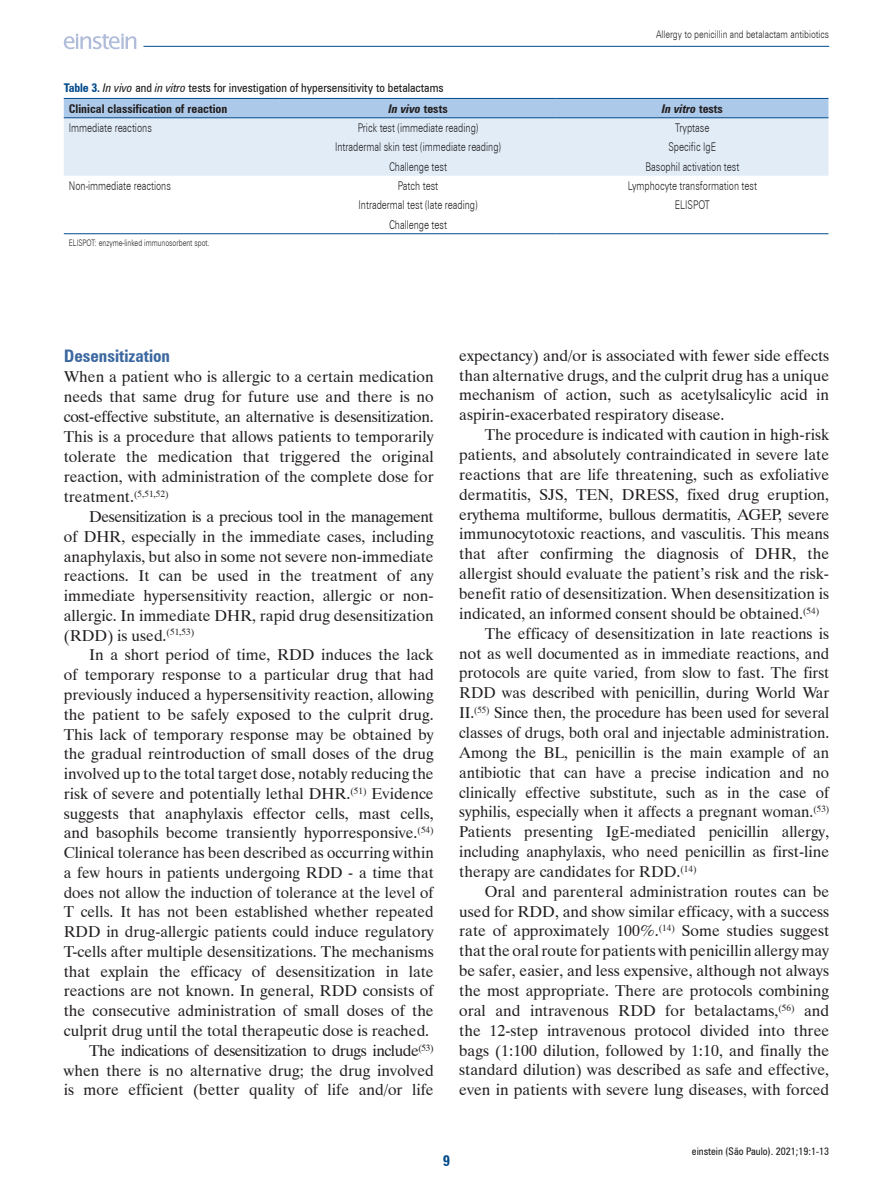
<style>
.page{position:relative;width:893px;height:1191px;background:#fff}
.page>*{position:absolute;margin:0;border:0;box-sizing:border-box;transform-origin:0 0}
.t1{font:700 condensed 17.25px "Zurich BT";color:#3b67a0}
.t2{font:15.75px/19.8px "Dutch 801 BT";color:#231f20;text-align:justify}
.t3{font:15.75px "Dutch 801 BT";letter-spacing:-.02em;color:#231f20}
.t4{font:700 condensed 15px "Zurich BT";color:#004a8b}
.t5{font:300 12px "Zurich BT";color:#231f20;scale:.75 1}
.t6{font:condensed 12px/20.5px "Zurich BT";color:#231f20}
.t7{font:italic 700 condensed 12px "Zurich BT";color:#231f20}
.t8{font:300 10.5px "Zurich BT";color:#231f20;scale:.8 1}
.t9{font:condensed 10.5px "Zurich BT";color:#231f20}
.t10{font:300 9px "Zurich BT";color:#231f20;scale:.75 1}
.s1{font-weight:700;color:#004a8b}
.s2{font-style:italic}
.s3{font-weight:700}
.s4{font-style:normal}
</style>
<div class="page">
<svg style="left:64px;top:34px;width:72px;height:15px"></svg>
<hr style="left:143px;top:46px;width:686px;height:1px;background:#004a8b">
<div style="left:64px;top:99px;width:764px;height:18px;background:#acc9e9"></div>
<div style="left:64px;top:118px;width:764px;height:58px;background:#e1ecf7"></div>
<hr style="left:64px;top:233px;width:216px;height:1px;background:#004a8b">
<hr style="left:280px;top:233px;width:276px;height:1px;background:#004a8b">
<hr style="left:556px;top:233px;width:272px;height:1px;background:#004a8b">
<hr style="left:64px;top:98px;width:216px;height:1px;background:#004a8b">
<hr style="left:280px;top:98px;width:276px;height:1px;background:#004a8b">
<hr style="left:556px;top:98px;width:272px;height:1px;background:#004a8b">
<hr style="left:64px;top:117px;width:216px;height:1px;background:#004a8b">
<hr style="left:280px;top:117px;width:276px;height:1px;background:#004a8b">
<hr style="left:556px;top:117px;width:272px;height:1px;background:#004a8b">
<p class="t8" style="left:656px;top:28px;width:218px">Allergy to penicillin and betalactam antibiotics</p>
<p class="t6" style="left:69px;top:77px;width:376px;text-indent:-5px"><span class="s1">Table 3.</span> <span class="s2">In vivo</span> and <span class="s2">in vitro</span> tests for investigation of hypersensitivity to betalactams<br><span class="s3">Clinical classification of reaction</span></p>
<p class="t7" style="left:388px;top:101px;width:61px">In vivo <span class="s4">tests</span></p>
<p class="t7" style="left:662px;top:101px;width:63px">In vitro <span class="s4">tests</span></p>
<p class="t5" style="left:69px;top:120px;width:112px">Immediate reactions</p>
<p class="t5" style="left:358px;top:120px;width:162px">Prick test (immediate reading)</p>
<p class="t5" style="left:675px;top:120px;width:47px">Tryptase</p>
<p class="t5" style="left:335px;top:140px;width:223px">Intradermal skin test (immediate reading)</p>
<p class="t5" style="left:668px;top:140px;width:65px">Specific IgE</p>
<p class="t5" style="left:389px;top:159px;width:79px">Challenge test</p>
<p class="t5" style="left:645px;top:159px;width:127px">Basophil activation test</p>
<p class="t5" style="left:69px;top:178px;width:138px">Non-immediate reactions</p>
<p class="t5" style="left:398px;top:178px;width:55px">Patch test</p>
<p class="t5" style="left:628px;top:178px;width:174px">Lymphocyte transformation test</p>
<p class="t5" style="left:359px;top:198px;width:160px">Intradermal test (late reading)</p>
<p class="t5" style="left:675px;top:198px;width:48px">ELISPOT</p>
<p class="t5" style="left:389px;top:217px;width:79px">Challenge test</p>
<p class="t10" style="left:69px;top:237px;width:189px">ELISPOT: enzyme-linked immunosorbent spot.</p>
<p class="t1" style="left:64px;top:345px;width:108px">Desensitization</p>
<p class="t2" style="left:64px;top:366px;width:371px">When a patient who is allergic to a certain medication needs that same drug for future use and there is no cost-effective substitute, an alternative is desensitization.<br>This is a procedure that allows patients to temporarily tolerate the medication that triggered the original reaction, with administration of the complete dose for treatment.<sup>(5,51,52)</sup></p>
<p class="t2" style="left:64px;top:506px;width:371px;text-indent:26px">Desensitization is a precious tool in the management of DHR, especially in the immediate cases, including anaphylaxis, but also in some not severe non-immediate reactions. It can be used in the treatment of any immediate hypersensitivity reaction, allergic or non&shy;allergic. In immediate DHR, rapid drug desensitization (RDD) is used.<sup>(51,53)</sup></p>
<p class="t2" style="left:64px;top:645px;width:371px;text-align:right">In a short period of time, RDD induces the lack<br>of temporary response to a particular drug that had previously induced a hypersensitivity reaction, allowing the patient to be safely exposed to the culprit drug.<br>This lack of temporary response may be obtained by the gradual reintroduction of small doses of the drug involved up to the total target dose, notably reducing the risk of severe and potentially lethal DHR.<sup>(51)</sup> Evidence suggests that anaphylaxis effector cells, mast cells, and basophils become transiently hyporresponsive.<sup>(54)<br></sup>Clinical tolerance has been described as occurring within a few hours in patients undergoing RDD - a time that does not allow the induction of tolerance at the level of T cells. It has not been established whether repeated RDD in drug-allergic patients could induce regulatory T-cells after multiple desensitizations. The mechanisms that explain the efficacy of desensitization in late reactions are not known. In general, RDD consists of the consecutive administration of small doses of the culprit drug until the total therapeutic dose is reached.<br>The indications of desensitization to drugs include<sup>(53) </sup>when there is no alternative drug; the drug involved is more efficient (better quality of life and/or life</p>
<p class="t2" style="left:459px;top:345px;width:371px">expectancy) and/or is associated with fewer side effects than alternative drugs, and the culprit drug has a unique mechanism of action, such as acetylsalicylic acid in aspirin-exacerbated respiratory disease.</p>
<p class="t2" style="left:485px;top:425px;width:346px">The procedure is indicated with caution in high-risk</p>
<p class="t2" style="left:459px;top:444px;width:371px">patients, and absolutely contraindicated in severe late</p>
<p class="t2" style="left:459px;top:464px;width:371px">reactions that are life threatening, such as exfoliative</p>
<p class="t2" style="left:459px;top:484px;width:371px">dermatitis, SJS, TEN, DRESS, fixed drug eruption,</p>
<p class="t3" style="left:459px;top:504px;width:371px">erythema multiforme, bullous dermatitis, AGEP, severe</p>
<p class="t2" style="left:459px;top:524px;width:371px">immunocytotoxic reactions, and vasculitis. This means</p>
<p class="t2" style="left:459px;top:544px;width:371px">that after confirming the diagnosis of DHR, the</p>
<p class="t2" style="left:459px;top:563px;width:371px">allergist should evaluate the patient’s risk and the risk-</p>
<p class="t2" style="left:459px;top:583px;width:371px">benefit ratio of desensitization. When desensitization is</p>
<p class="t2" style="left:459px;top:603px;width:362px">indicated, an informed consent should be obtained.<sup>(54)</sup></p>
<p class="t2" style="left:485px;top:623px;width:346px">The efficacy of desensitization in late reactions is</p>
<p class="t2" style="left:459px;top:643px;width:371px">not as well documented as in immediate reactions, and</p>
<p class="t2" style="left:459px;top:663px;width:371px">protocols are quite varied, from slow to fast. The first</p>
<p class="t2" style="left:459px;top:683px;width:371px">RDD was described with penicillin, during World War</p>
<p class="t2" style="left:459px;top:702px;width:371px">II.<sup>(55)</sup> Since then, the procedure has been used for several</p>
<p class="t2" style="left:459px;top:722px;width:371px">classes of drugs, both oral and injectable administration.</p>
<p class="t2" style="left:459px;top:742px;width:371px">Among the BL, penicillin is the main example of an</p>
<p class="t2" style="left:459px;top:762px;width:371px">antibiotic that can have a precise indication and no</p>
<p class="t2" style="left:459px;top:782px;width:371px">clinically effective substitute, such as in the case of</p>
<p class="t2" style="left:459px;top:802px;width:371px">syphilis, especially when it affects a pregnant woman.<sup>(53)</sup></p>
<p class="t2" style="left:459px;top:821px;width:371px">Patients presenting IgE-mediated penicillin allergy,</p>
<p class="t2" style="left:459px;top:841px;width:371px">including anaphylaxis, who need penicillin as first-line</p>
<p class="t2" style="left:459px;top:861px;width:239px">therapy are candidates for RDD.<sup>(14)</sup></p>
<p class="t2" style="left:485px;top:881px;width:346px">Oral and parenteral administration routes can be</p>
<p class="t2" style="left:459px;top:901px;width:371px">used for RDD, and show similar efficacy, with a success</p>
<p class="t2" style="left:459px;top:921px;width:371px">rate of approximately 100%.<sup>(14)</sup> Some studies suggest</p>
<p class="t2" style="left:459px;top:941px;width:371px">that the oral route for patients with penicillin allergy may</p>
<p class="t2" style="left:459px;top:960px;width:371px">be safer, easier, and less expensive, although not always</p>
<p class="t2" style="left:459px;top:980px;width:371px">the most appropriate. There are protocols combining</p>
<p class="t2" style="left:459px;top:1000px;width:371px">oral and intravenous RDD for betalactams,<sup>(56)</sup> and</p>
<p class="t2" style="left:459px;top:1020px;width:371px">the 12-step intravenous protocol divided into three</p>
<p class="t2" style="left:459px;top:1040px;width:371px">bags (1:100 dilution, followed by 1:10, and finally the</p>
<p class="t2" style="left:459px;top:1060px;width:371px">standard dilution) was described as safe and effective,</p>
<p class="t2" style="left:459px;top:1079px;width:371px">even in patients with severe lung diseases, with forced</p>
<p class="t4" style="left:443px;top:1151px;width:9px">9</p>
<p class="t9" style="left:692px;top:1144px;width:139px">einstein (São Paulo). 2021;19:1-13</p>
</div>
